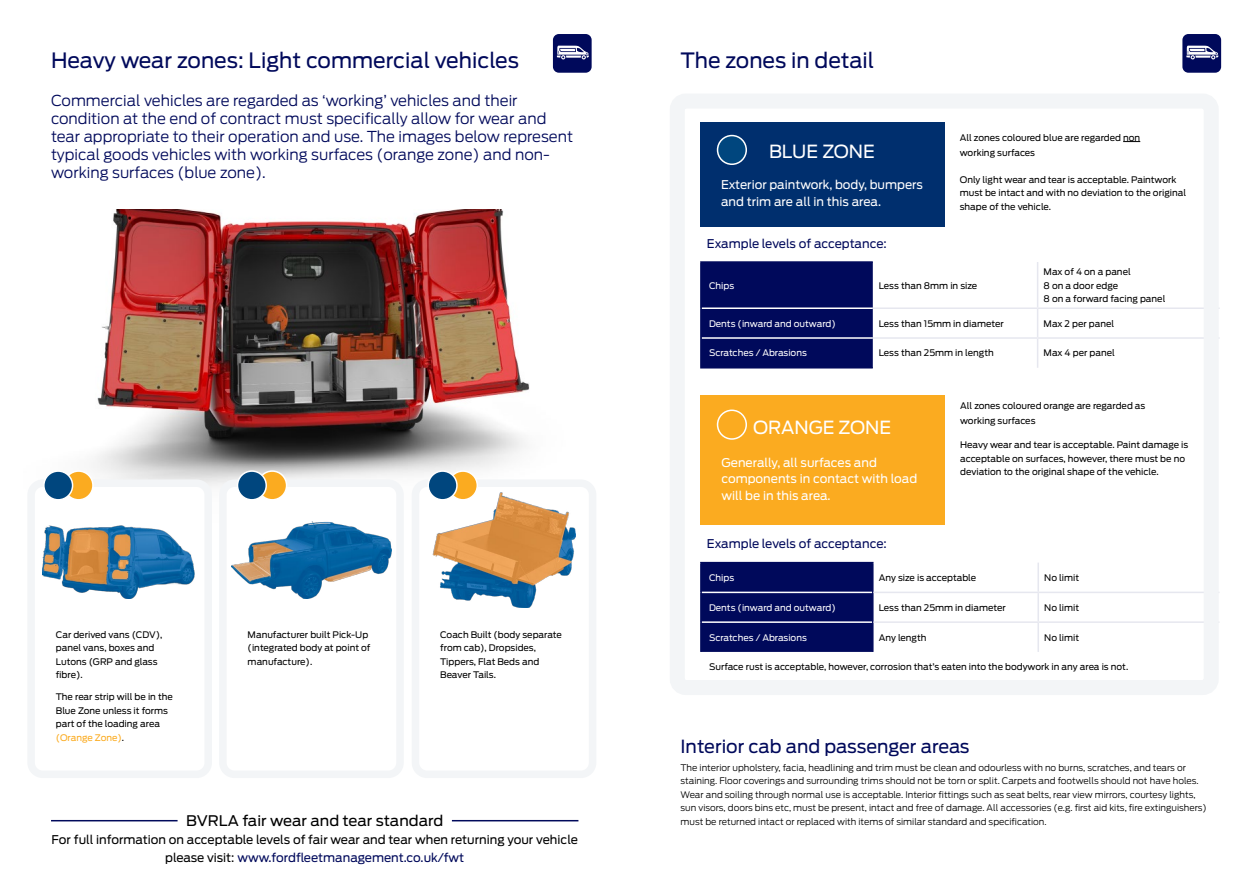
<style>
.page{position:relative;width:1259px;height:893px;background:#fff}
.page>*{position:absolute;margin:0;border:0;box-sizing:border-box;transform-origin:0 0}
.t1{font:21px "Ford Antenna";color:#00095b}
.t2{font:18px "Ford Antenna";color:#00095b}
.t3{font:18px "Ford Antenna";color:#fff}
.t4{font:300 15px/18px "Ford Antenna";color:#00095b}
.t5{font:14.55px "Ford Antenna";color:#000}
.t6{font:12px/16.5px "Ford Antenna";color:#fff}
.t7{font:12px/18px "Ford Antenna";color:#000;text-align:center}
.t8{font:12px "Ford Antenna";letter-spacing:-.005em;color:#00095b}
.t9{font:9px/13.5px "Ford Antenna";color:#000}
.t10{font:300 9px/13.5px "Ford Antenna";color:#000}
.t11{font:9px "Ford Antenna";color:#fff}
.s1{color:#fbab20}
.s2{color:#00095b}
</style>
<div class="page">
<img style="left:93px;top:210px;width:437px;height:277px">
<div style="left:27px;top:479px;width:185px;height:299px;border:8px solid #f3f5f7;border-radius:12px"></div>
<div style="left:219px;top:479px;width:185px;height:299px;border:8px solid #f3f5f7;border-radius:12px"></div>
<div style="left:412px;top:479px;width:184px;height:299px;border:8px solid #f3f5f7;border-radius:12px"></div>
<div style="left:258px;top:471px;width:28px;height:29px;background:#fbab20;border-radius:50%"></div>
<div style="left:257px;top:470px;width:30px;height:31px;border:2px solid #fff;border-radius:50%"></div>
<div style="left:237px;top:471px;width:29px;height:29px;background:#00467e;border-radius:50%"></div>
<div style="left:237px;top:470px;width:30px;height:31px;border:2px solid #fff;border-radius:50%"></div>
<div style="left:448px;top:471px;width:29px;height:29px;background:#fbab20;border-radius:50%"></div>
<div style="left:448px;top:470px;width:30px;height:31px;border:2px solid #fff;border-radius:50%"></div>
<div style="left:428px;top:471px;width:29px;height:29px;background:#00467e;border-radius:50%"></div>
<div style="left:427px;top:470px;width:31px;height:31px;border:2px solid #fff;border-radius:50%"></div>
<div style="left:64px;top:471px;width:29px;height:29px;background:#fbab20;border-radius:50%"></div>
<div style="left:63px;top:470px;width:31px;height:31px;border:2px solid #fff;border-radius:50%"></div>
<div style="left:44px;top:471px;width:29px;height:29px;background:#00467e;border-radius:50%"></div>
<div style="left:43px;top:470px;width:30px;height:31px;border:2px solid #fff;border-radius:50%"></div>
<img style="left:43px;top:526px;width:152px;height:73px">
<img style="left:232px;top:522px;width:159px;height:77px">
<img style="left:432px;top:492px;width:143px;height:116px">
<hr style="left:700px;top:261px;width:173px;height:2px;background:#00095b">
<hr style="left:1037px;top:262px;width:1px;height:45px;background:#e6e7ef">
<hr style="left:873px;top:307px;width:164px;height:2px;background:#e6e7ef">
<hr style="left:1037px;top:307px;width:182px;height:2px;background:#e6e7ef">
<div style="left:700px;top:262px;width:173px;height:105px;background:#00095b"></div>
<hr style="left:700px;top:367px;width:173px;height:1px;background:#00095b">
<hr style="left:873px;top:337px;width:164px;height:2px;background:#e6e7ef">
<svg style="left:1037px;top:309px;width:1px;height:59px"></svg>
<hr style="left:1037px;top:337px;width:182px;height:2px;background:#e6e7ef">
<hr style="left:700px;top:562px;width:173px;height:1px;background:#00095b">
<div style="left:700px;top:563px;width:173px;height:89px;background:#00095b"></div>
<hr style="left:1037px;top:563px;width:2px;height:29px;background:#e6e7ef">
<hr style="left:700px;top:592px;width:1px;height:30px;background:#00095b">
<hr style="left:872px;top:592px;width:1px;height:30px;background:#00095b">
<hr style="left:873px;top:592px;width:165px;height:1px;background:#e6e7ef">
<hr style="left:1037px;top:593px;width:2px;height:28px;background:#e6e7ef">
<hr style="left:1038px;top:592px;width:181px;height:1px;background:#e6e7ef">
<hr style="left:700px;top:622px;width:1px;height:30px;background:#00095b">
<hr style="left:872px;top:622px;width:1px;height:30px;background:#00095b">
<hr style="left:873px;top:621px;width:165px;height:2px;background:#e6e7ef">
<hr style="left:1037px;top:623px;width:2px;height:29px;background:#e6e7ef">
<hr style="left:1038px;top:621px;width:181px;height:2px;background:#e6e7ef">
<svg style="left:1123px;top:141px;width:17px;height:1px"></svg>
<div style="left:700px;top:123px;width:244px;height:104px;background:#002f6e"></div>
<div style="left:700px;top:395px;width:244px;height:130px;background:#fbab20"></div>
<div style="left:717px;top:410px;width:30px;height:30px;border:2px solid #fff;border-radius:50%"></div>
<div style="left:717px;top:136px;width:29px;height:28px;background:#00467e;border-radius:50%"></div>
<div style="left:717px;top:135px;width:30px;height:30px;border:2px solid #fff;border-radius:50%"></div>
<hr style="left:452px;top:820px;width:126px;height:1px;background:#00095b">
<hr style="left:51px;top:820px;width:127px;height:1px;background:#00095b">
<div style="left:553px;top:34px;width:38px;height:39px;background:#00095b;border-radius:6px"></div>
<svg style="left:557px;top:46px;width:32px;height:13px"></svg>
<div style="left:670px;top:94px;width:548px;height:601px;border:15px solid #f3f5f7;border-radius:9px"></div>
<div style="left:1182px;top:34px;width:39px;height:39px;background:#00095b;border-radius:6px"></div>
<svg style="left:1186px;top:46px;width:32px;height:13px"></svg>
<h1 class="t1" style="left:51px;top:42px;width:469px">Heavy wear zones: Light commercial vehicles</h1>
<p class="t4" style="left:51px;top:89px;width:523px">Commercial vehicles are regarded as ‘working’ vehicles and their condition at the end of contract must specifically allow for wear and tear appropriate to their operation and use. The images below represent typical goods vehicles with working surfaces (orange zone) and non&shy;working surfaces (blue zone).</p>
<h1 class="t1" style="left:680px;top:42px;width:195px">The zones in detail</h1>
<h2 class="t3" style="left:769px;top:136px;width:107px">BLUE ZONE</h2>
<h3 class="t6" style="left:721px;top:175px;width:203px">Exterior paintwork, body, bumpers and trim are all in this area.</h3>
<p class="t9" style="left:959px;top:129px;width:182px;line-height:15px">All zones coloured blue are regarded non working surfaces</p>
<p class="t9" style="left:959px;top:172px;width:228px">Only light wear and tear is acceptable. Paintwork must be intact and with no deviation to the original shape of the vehicle.</p>
<h3 class="t8" style="left:707px;top:233px;width:181px">Example levels of acceptance:</h3>
<p class="t11" style="left:709px;top:278px;width:27px">Chips</p>
<p class="t9" style="left:879px;top:278px;width:100px">Less than 8mm in size</p>
<p class="t9" style="left:1043px;top:264px;width:123px">Max of 4 on a panel<br>8 on a door edge<br>8 on a forward facing panel</p>
<p class="t11" style="left:709px;top:316px;width:128px">Dents (inward and outward)</p>
<p class="t9" style="left:879px;top:316px;width:126px">Less than 15mm in diameter</p>
<p class="t9" style="left:1043px;top:316px;width:72px">Max 2 per panel</p>
<p class="t11" style="left:709px;top:345px;width:99px">Scratches / Abrasions</p>
<p class="t9" style="left:879px;top:345px;width:116px">Less than 25mm in length</p>
<p class="t9" style="left:1043px;top:345px;width:73px">Max 4 per panel</p>
<h2 class="t3" style="left:753px;top:412px;width:140px">ORANGE ZONE</h2>
<h3 class="t6" style="left:721px;top:453px;width:197px">Generally, all surfaces and components in contact with load will be in this area.</h3>
<p class="t9" style="left:960px;top:397px;width:187px;line-height:15px">All zones coloured orange are regarded as working surfaces</p>
<p class="t9" style="left:960px;top:437px;width:230px">Heavy wear and tear is acceptable. Paint damage is acceptable on surfaces, however, there must be no deviation to the original shape of the vehicle.</p>
<h3 class="t8" style="left:707px;top:534px;width:181px">Example levels of acceptance:</h3>
<p class="t11" style="left:709px;top:570px;width:27px">Chips</p>
<p class="t9" style="left:879px;top:570px;width:99px">Any size is acceptable</p>
<p class="t9" style="left:1044px;top:570px;width:37px">No limit</p>
<p class="t11" style="left:709px;top:600px;width:128px">Dents (inward and outward)</p>
<p class="t9" style="left:879px;top:600px;width:128px">Less than 25mm in diameter</p>
<p class="t9" style="left:1044px;top:600px;width:37px">No limit</p>
<p class="t11" style="left:709px;top:630px;width:99px">Scratches / Abrasions</p>
<p class="t9" style="left:879px;top:630px;width:49px">Any length</p>
<p class="t9" style="left:1044px;top:630px;width:37px">No limit</p>
<p class="t9" style="left:709px;top:659px;width:421px">Surface rust is acceptable, however, corrosion that’s eaten into the bodywork in any area is not.</p>
<p class="t9" style="left:56px;top:626px;width:108px">Car derived vans (CDV), panel vans, boxes and<br>Lutons (GRP and glass fibre).</p>
<p class="t9" style="left:56px;top:689px;width:118px">The rear strip will be in the<br>Blue Zone unless it forms part of the loading area <span class="s1">(Orange Zone)</span>.</p>
<p class="t9" style="left:248px;top:626px;width:124px">Manufacturer built Pick-Up (integrated body at point of manufacture).</p>
<p class="t9" style="left:440px;top:626px;width:123px">Coach Built (body separate from cab), Dropsides,<br>Tippers, Flat Beds and<br>Beaver Tails.</p>
<h2 class="t2" style="left:680px;top:731px;width:290px">Interior cab and passenger areas</h2>
<p class="t10" style="left:680px;top:760px;width:528px">The interior upholstery, facia, headlining and trim must be clean and odourless with no burns, scratches, and tears or staining. Floor coverings and surrounding trims should not be torn or split. Carpets and footwells should not have holes.<br>Wear and soiling through normal use is acceptable. Interior fittings such as seat belts, rear view mirrors, courtesy lights, sun visors, doors bins etc, must be present, intact and free of damage. All accessories (e.g. first aid kits, fire extinguishers)</p>
<h3 class="t5" style="left:186px;top:808px;width:259px">BVRLA fair wear and tear standard</h3>
<p class="t10" style="left:680px;top:814px;width:367px">must be returned intact or replaced with items of similar standard and specification.</p>
<h3 class="t7" style="left:52px;top:829px;width:528px">For full information on acceptable levels of fair wear and tear when returning your vehicle please visit: <span class="s2">www.fordfleetmanagement.co.uk/fwt</span></h3>
</div>
